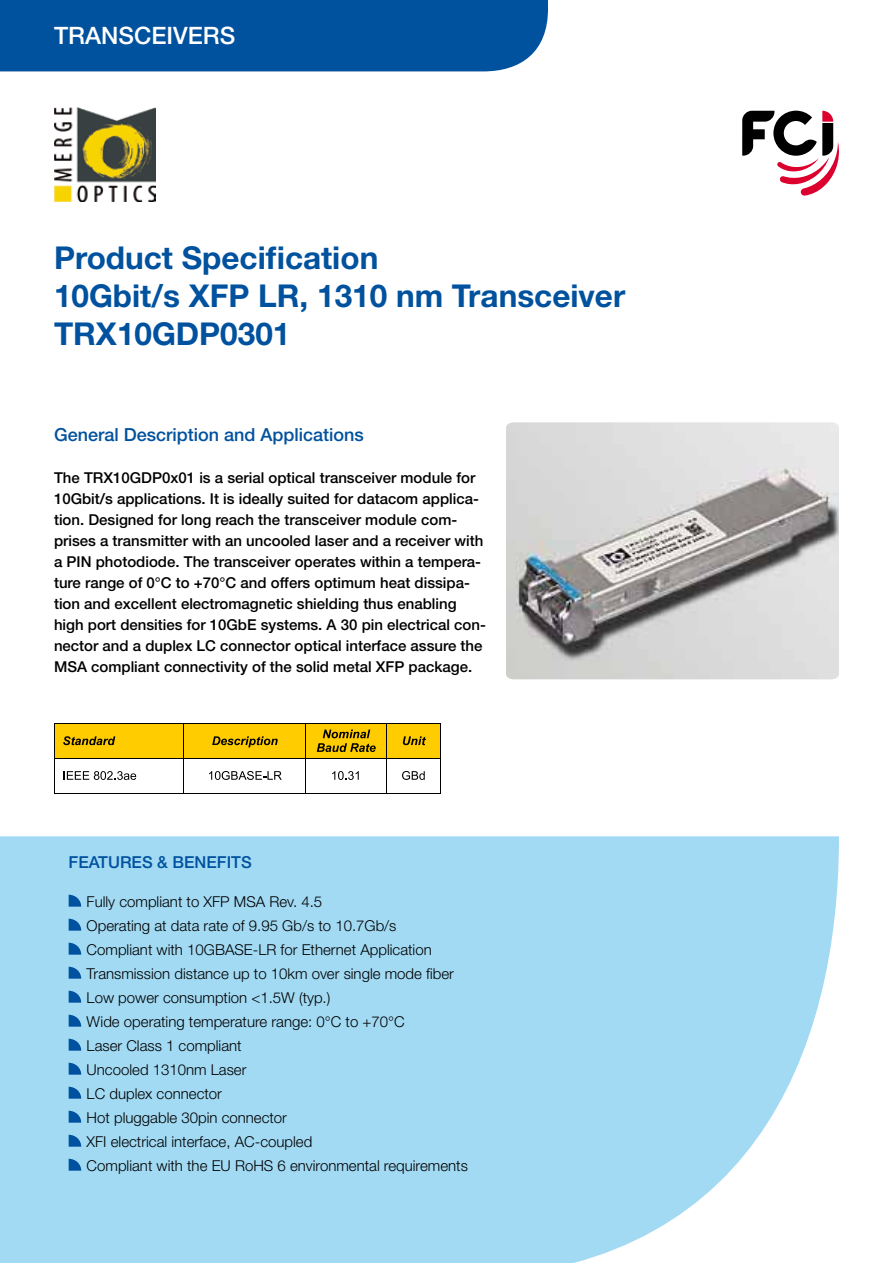
<style>
.page{position:relative;width:893px;height:1263px;background:#fff}
.page>*{position:absolute;margin:0;border:0;box-sizing:border-box;transform-origin:0 0}
.t1{font:700 31.5px/37.8px "Helvetica Neue";color:#00519e}
.t2{font:500 24px "Helvetica Neue";color:#fff}
.t3{font:500 18px "Helvetica Neue";color:#00519e}
.t4{font:500 16.5px "Helvetica Neue";color:#00519e}
.t5{font:500 15px/21px "Helvetica Neue";color:#000}
.t6{font:300 15px/24px "Helvetica Neue";color:#000}
</style>
<div class="page">
<img style="left:506px;top:422px;width:333px;height:257px">
<svg style="left:0;top:836px;width:839px;height:427px;background:#a8dcf4"></svg>
<svg style="left:742px;top:111px;width:97px;height:85px"></svg>
<div style="left:0;top:0;width:548px;height:71px;background:#00519e"></div>
<svg style="left:69px;top:895px;width:12px;height:12px"></svg>
<svg style="left:69px;top:919px;width:12px;height:12px"></svg>
<svg style="left:69px;top:943px;width:12px;height:12px"></svg>
<svg style="left:69px;top:967px;width:12px;height:12px"></svg>
<svg style="left:69px;top:991px;width:12px;height:12px"></svg>
<svg style="left:69px;top:1015px;width:12px;height:12px"></svg>
<svg style="left:69px;top:1039px;width:12px;height:12px"></svg>
<svg style="left:69px;top:1063px;width:12px;height:12px"></svg>
<svg style="left:69px;top:1087px;width:12px;height:12px"></svg>
<svg style="left:69px;top:1111px;width:12px;height:12px"></svg>
<svg style="left:69px;top:1135px;width:12px;height:12px"></svg>
<svg style="left:69px;top:1159px;width:12px;height:12px"></svg>
<img style="left:54px;top:107px;width:101px;height:94px">
<div style="left:55px;top:724px;width:129px;height:10px;background:#fc0"></div>
<div style="left:55px;top:734px;width:7px;height:14px;background:#fc0"></div>
<div style="left:176px;top:734px;width:8px;height:14px;background:#fc0"></div>
<div style="left:55px;top:748px;width:129px;height:10px;background:#fc0"></div>
<div style="left:62px;top:734px;width:114px;height:14px;background:#fc0"></div>
<svg style="left:63px;top:736px;width:52px;height:9px"></svg>
<div style="left:184px;top:724px;width:121px;height:10px;background:#fc0"></div>
<div style="left:184px;top:734px;width:8px;height:14px;background:#fc0"></div>
<div style="left:297px;top:734px;width:8px;height:14px;background:#fc0"></div>
<div style="left:184px;top:748px;width:121px;height:10px;background:#fc0"></div>
<div style="left:192px;top:734px;width:105px;height:14px;background:#fc0"></div>
<svg style="left:212px;top:736px;width:66px;height:11px"></svg>
<hr style="left:306px;top:724px;width:80px;height:3px;background:#fc0">
<div style="left:306px;top:727px;width:8px;height:28px;background:#fc0"></div>
<div style="left:378px;top:727px;width:8px;height:28px;background:#fc0"></div>
<hr style="left:306px;top:755px;width:80px;height:3px;background:#fc0">
<div style="left:314px;top:727px;width:64px;height:14px;background:#fc0"></div>
<div style="left:314px;top:741px;width:64px;height:14px;background:#fc0"></div>
<svg style="left:317px;top:729px;width:59px;height:23px"></svg>
<div style="left:387px;top:724px;width:53px;height:10px;background:#fc0"></div>
<div style="left:387px;top:734px;width:8px;height:14px;background:#fc0"></div>
<div style="left:432px;top:734px;width:8px;height:14px;background:#fc0"></div>
<div style="left:387px;top:748px;width:53px;height:10px;background:#fc0"></div>
<div style="left:395px;top:734px;width:37px;height:14px;background:#fc0"></div>
<svg style="left:403px;top:736px;width:23px;height:9px"></svg>
<hr style="left:55px;top:723px;width:129px;height:1px;background:#000">
<hr style="left:184px;top:723px;width:121px;height:1px;background:#000">
<hr style="left:306px;top:723px;width:80px;height:1px;background:#000">
<hr style="left:387px;top:723px;width:53px;height:1px;background:#000">
<hr style="left:54px;top:724px;width:1px;height:34px;background:#000">
<hr style="left:184px;top:724px;width:1px;height:34px;background:#000">
<hr style="left:305px;top:724px;width:1px;height:34px;background:#000">
<hr style="left:386px;top:724px;width:1px;height:34px;background:#000">
<hr style="left:440px;top:724px;width:1px;height:34px;background:#000">
<svg style="left:64px;top:771px;width:72px;height:9px"></svg>
<svg style="left:209px;top:771px;width:73px;height:9px"></svg>
<svg style="left:332px;top:771px;width:27px;height:9px"></svg>
<svg style="left:402px;top:771px;width:23px;height:9px"></svg>
<hr style="left:55px;top:758px;width:129px;height:1px;background:#000">
<hr style="left:184px;top:758px;width:121px;height:1px;background:#000">
<hr style="left:306px;top:758px;width:80px;height:1px;background:#000">
<hr style="left:387px;top:758px;width:53px;height:1px;background:#000">
<hr style="left:54px;top:758px;width:1px;height:35px;background:#000">
<hr style="left:55px;top:793px;width:129px;height:1px;background:#000">
<hr style="left:184px;top:758px;width:1px;height:35px;background:#000">
<hr style="left:184px;top:793px;width:121px;height:1px;background:#000">
<hr style="left:305px;top:758px;width:1px;height:35px;background:#000">
<hr style="left:306px;top:793px;width:80px;height:1px;background:#000">
<hr style="left:386px;top:758px;width:1px;height:35px;background:#000">
<hr style="left:387px;top:793px;width:53px;height:1px;background:#000">
<hr style="left:440px;top:758px;width:1px;height:35px;background:#000">
<h2 class="t2" style="left:54px;top:21px;width:183px">TRANSCEIVERS</h2>
<h1 class="t1" style="left:54px;top:239px;width:573px">Product Specification<br>10Gbit/s XFP LR, 1310 nm Transceiver<br>TRX10GDP0301</h1>
<p class="t3" style="left:54px;top:424px;width:311px">General Description and Applications</p>
<p class="t5" style="left:54px;top:467px;width:433px">The TRX10GDP0x01 is a serial optical transceiver module for 10Gbit/s applications. It is ideally suited for datacom applica&shy;tion. Designed for long reach the transceiver module com&shy;prises a transmitter with an uncooled laser and a receiver with a PIN photodiode. The transceiver operates within a tempera&shy;ture range of 0°C to +70°C and offers optimum heat dissipa&shy;tion and excellent electromagnetic shielding thus enabling high port densities for 10GbE systems. A 30 pin electrical con&shy;nector and a duplex LC connector optical interface assure the MSA compliant connectivity of the solid metal XFP package.</p>
<p class="t4" style="left:69px;top:852px;width:185px">FEATURES &amp; BENEFITS</p>
<p class="t6" style="left:87px;top:889px;width:383px">Fully compliant to XFP MSA Rev. 4.5<br>Operating at data rate of 9.95 Gb/s to 10.7Gb/s<br>Compliant with 10GBASE-LR for Ethernet Application Transmission distance up to 10km over single mode fiber Low power consumption &lt;1.5W (typ.)<br>Wide operating temperature range: 0°C to +70°C<br>Laser Class 1 compliant<br>Uncooled 1310nm Laser<br>LC duplex connector<br>Hot pluggable 30pin connector<br>XFI electrical interface, AC-coupled<br>Compliant with the EU RoHS 6 environmental requirements</p>
</div>
